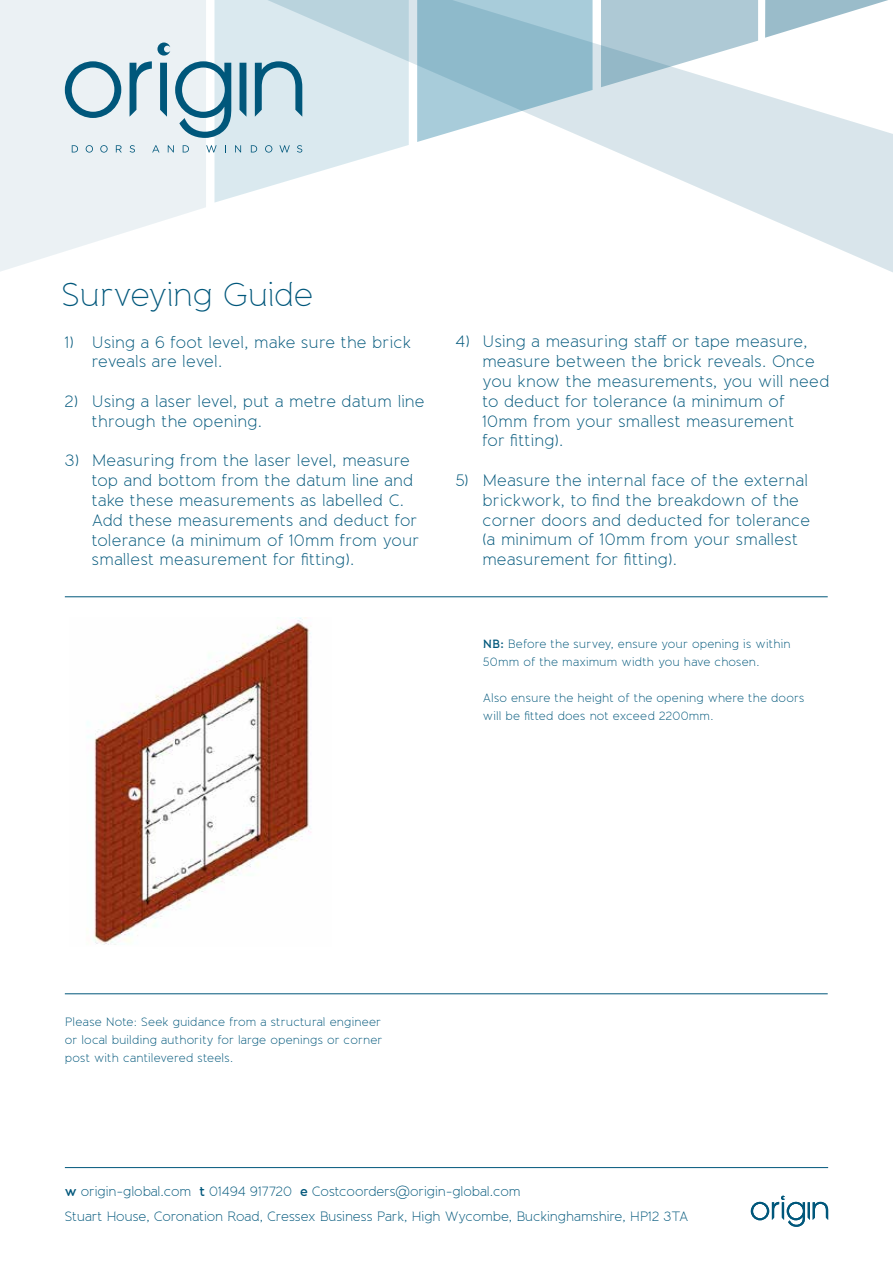
<style>
.page{position:relative;width:893px;height:1263px;background:#fff}
.page>*{position:absolute;margin:0;border:0;box-sizing:border-box;transform-origin:0 0}
.t1{font:200 33px "Banda";letter-spacing:-.02em;color:#00577b}
.t2{font:300 16.5px/19.8px "Banda";letter-spacing:.005em;color:#00577b}
.t3{font:300 13.5px/25.2px "Banda";letter-spacing:-.01em;color:#00577b}
.t4{font:300 12px/18px "Banda";letter-spacing:.01em;color:#00577b}
.s1{font-weight:600}
</style>
<div class="page">
<hr style="left:65px;top:596px;width:763px;height:1px;background:#00577b">
<hr style="left:65px;top:993px;width:763px;height:1px;background:#00577b">
<hr style="left:65px;top:1167px;width:763px;height:1px;background:#00577b">
<svg style="left:0;top:0;width:893px;height:272px"></svg>
<svg style="left:65px;top:61px;width:56px;height:57px;background:#9fbfcd"></svg>
<svg style="left:72px;top:145px;width:6px;height:7px"></svg>
<svg style="left:86px;top:145px;width:7px;height:8px"></svg>
<svg style="left:100px;top:145px;width:8px;height:8px"></svg>
<svg style="left:116px;top:145px;width:6px;height:7px"></svg>
<svg style="left:130px;top:0;width:279px;height:203px;background:#d1e2e9"></svg>
<svg style="left:751px;top:1196px;width:77px;height:31px"></svg>
<img style="left:87px;top:617px;width:224px;height:328px">
<h1 class="t1" style="left:62px;top:274px;width:253px">Surveying Guide</h1>
<p class="t2" style="left:92px;top:332px;width:321px;text-indent:-27px">1) Using a 6 foot level, make sure the brick reveals are level.</p>
<p class="t2" style="left:92px;top:391px;width:334px;text-indent:-27px">2) Using a laser level, put a metre datum line through the opening.</p>
<p class="t2" style="left:92px;top:451px;width:329px;text-indent:-27px">3) Measuring from the laser level, measure top and bottom from the datum line and take these measurements as labelled C.<br>Add these measurements and deduct for tolerance (a minimum of 10mm from your smallest measurement for fitting).</p>
<p class="t2" style="left:482px;top:332px;width:349px;text-indent:-27px">4) Using a measuring staff or tape measure, measure between the brick reveals. Once you know the measurements, you will need to deduct for tolerance (a minimum of 10mm from your smallest measurement<br>for fitting).</p>
<p class="t2" style="left:482px;top:470px;width:329px;text-indent:-27px">5) Measure the internal face of the external brickwork, to find the breakdown of the corner doors and deducted for tolerance (a minimum of 10mm from your smallest measurement for fitting).</p>
<p class="t4" style="left:483px;top:635px;width:309px"><span class="s1">NB:</span> Before the survey, ensure your opening is within<br>50mm of the maximum width you have chosen.</p>
<p class="t4" style="left:483px;top:689px;width:323px">Also ensure the height of the opening where the doors will be fitted does not exceed 2200mm.</p>
<p class="t4" style="left:65px;top:1013px;width:319px;text-align:justify">Please Note: Seek guidance from a structural engineer or local building authority for large openings or corner post with cantilevered steels.</p>
<p class="t3" style="left:65px;top:1179px;width:625px"><span class="s1">w</span> origin-global.com <span class="s1">t</span> 01494 917720 <span class="s1">e</span> Costcoorders@origin-global.com<br>Stuart House, Coronation Road, Cressex Business Park, High Wycombe, Buckinghamshire, HP12 3TA</p>
</div>
